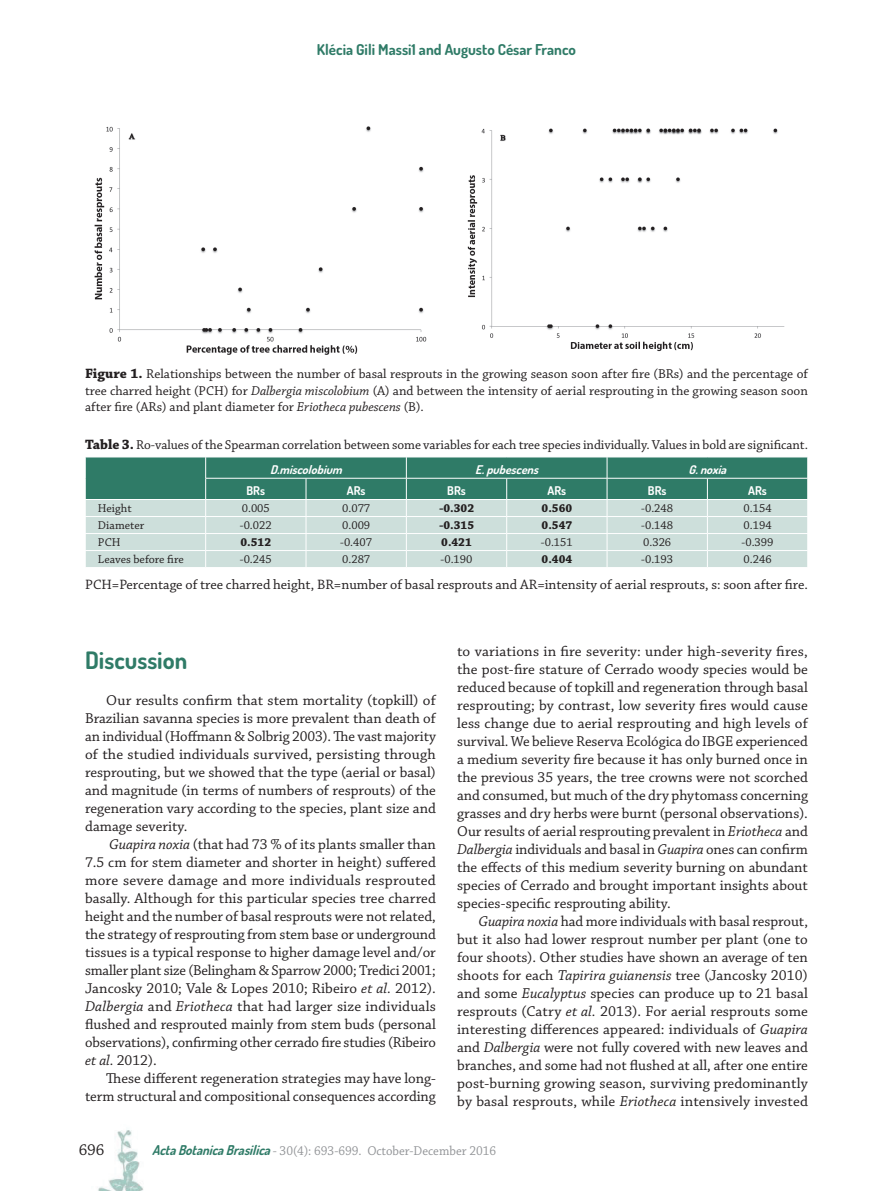
<style>
.page{position:relative;width:893px;height:1191px;background:#fff}
.page>*{position:absolute;margin:0;border:0;box-sizing:border-box;transform-origin:0 0}
.t1{font:700 24px "Dosis";color:#2f7b67}
.t2{font:16.5px "Chaparral Pro";color:#231f20}
.t3{font:15px/18px "Chaparral Pro";color:#231f20;text-align:justify}
.t4{font:700 15px "Dosis";color:#2f7b67}
.t5{font:14.25px "Chaparral Pro";color:#231f20}
.t6{font:13.5px/16.2px "Chaparral Pro";letter-spacing:-.005em;color:#231f20;text-align:justify}
.t7{font:13.5px "Chaparral Pro";color:#939598;scale:.95 1}
.t8{font:12px "Chaparral Pro";color:#231f20}
.t9{font:700 12px "Chaparral Pro";color:#231f20}
.t10{font:italic 700 12px "Dosis";color:#fff}
.t11{font:700 12px "Dosis";color:#fff}
.s1{font-weight:700;font-size:14.25px}
.s2{font-style:italic}
.s3{font-family:"Dosis";font-weight:700;font-style:italic;color:#2f7b67}
</style>
<div class="page">
<img style="left:98px;top:1130px;width:45px;height:61px">
<img style="left:94px;top:126px;width:333px;height:229px">
<svg style="left:85px;top:457px;width:723px;height:110px;background:#95bcb2"></svg>
<img style="left:467px;top:128px;width:318px;height:224px">
<p class="t4" style="left:317px;top:40px;width:261px">Klécia Gili Massi1 and Augusto César Franco</p>
<p class="t6" style="left:85px;top:367px;width:724px"><span class="s1">Figure 1.</span> Relationships between the number of basal resprouts in the growing season soon after fire (BRs) and the percentage of tree charred height (PCH) for <span class="s2">Dalbergia miscolobium</span> (A) and between the intensity of aerial resprouting in the growing season soon after fire (ARs) and plant diameter for <span class="s2">Eriotheca pubescens</span> (B).</p>
<p class="t6" style="left:85px;top:437px;width:724px"><span class="s1">Table 3.</span> Ro-values of the Spearman correlation between some variables for each tree species individually. Values in bold are significant.</p>
<p class="t10" style="left:270px;top:461px;width:77px">D.miscolobium</p>
<p class="t10" style="left:475px;top:461px;width:68px">E.pubescens</p>
<p class="t10" style="left:689px;top:461px;width:43px">G.noxia</p>
<p class="t11" style="left:247px;top:483px;width:20px">BRs</p>
<p class="t11" style="left:347px;top:483px;width:20px">ARs</p>
<p class="t11" style="left:447px;top:483px;width:20px">BRs</p>
<p class="t11" style="left:547px;top:483px;width:20px">ARs</p>
<p class="t11" style="left:648px;top:483px;width:20px">BRs</p>
<p class="t11" style="left:748px;top:483px;width:20px">ARs</p>
<p class="t8" style="left:98px;top:502px;width:35px">Height</p>
<p class="t8" style="left:242px;top:502px;width:30px">0.005</p>
<p class="t8" style="left:342px;top:502px;width:30px">0.077</p>
<p class="t9" style="left:439px;top:501px;width:37px">-0.302</p>
<p class="t9" style="left:542px;top:501px;width:32px">0.560</p>
<p class="t8" style="left:641px;top:502px;width:33px">-0.248</p>
<p class="t8" style="left:743px;top:502px;width:30px">0.154</p>
<p class="t8" style="left:98px;top:519px;width:48px">Diameter</p>
<p class="t8" style="left:240px;top:519px;width:33px">-0.022</p>
<p class="t8" style="left:342px;top:519px;width:30px">0.009</p>
<p class="t9" style="left:439px;top:518px;width:37px">-0.315</p>
<p class="t9" style="left:542px;top:518px;width:32px">0.547</p>
<p class="t8" style="left:641px;top:519px;width:33px">-0.148</p>
<p class="t8" style="left:743px;top:519px;width:30px">0.194</p>
<p class="t8" style="left:98px;top:536px;width:24px">PCH</p>
<p class="t9" style="left:241px;top:535px;width:32px">0.512</p>
<p class="t8" style="left:340px;top:536px;width:33px">-0.407</p>
<p class="t9" style="left:441px;top:535px;width:32px">0.421</p>
<p class="t8" style="left:541px;top:536px;width:33px">-0.151</p>
<p class="t8" style="left:643px;top:536px;width:30px">0.326</p>
<p class="t8" style="left:742px;top:536px;width:33px">-0.399</p>
<p class="t8" style="left:98px;top:553px;width:87px">Leaves before fire</p>
<p class="t8" style="left:240px;top:553px;width:33px">-0.245</p>
<p class="t8" style="left:342px;top:553px;width:30px">0.287</p>
<p class="t8" style="left:441px;top:553px;width:33px">-0.190</p>
<p class="t9" style="left:542px;top:552px;width:32px">0.404</p>
<p class="t8" style="left:641px;top:553px;width:33px">-0.193</p>
<p class="t8" style="left:743px;top:553px;width:30px">0.246</p>
<p class="t5" style="left:85px;top:577px;width:724px">PCH=Percentage of tree charred height, BR=number of basal resprouts and AR=intensity of aerial resprouts, s: soon after fire.</p>
<h1 class="t1" style="left:85px;top:645px;width:104px">Discussion</h1>
<p class="t3" style="left:85px;top:692px;width:352px;text-indent:21px">Our results confirm that stem mortality (topkill) of Brazilian savanna species is more prevalent than death of an individual (Hoffmann &amp; Solbrig 2003). The vast majority of the studied individuals survived, persisting through resprouting, but we showed that the type (aerial or basal) and magnitude (in terms of numbers of resprouts) of the regeneration vary according to the species, plant size and damage severity.</p>
<p class="t3" style="left:85px;top:836px;width:352px;text-indent:24px"><span class="s2">Guapira noxia</span> (that had 73 % of its plants smaller than 7.5 cm for stem diameter and shorter in height) suffered more severe damage and more individuals resprouted basally. Although for this particular species tree charred height and the number of basal resprouts were not related, the strategy of resprouting from stem base or underground tissues is a typical response to higher damage level and/or smaller plant size (Belingham &amp; Sparrow 2000; Tredici 2001; Jancosky 2010; Vale &amp; Lopes 2010; Ribeiro <span class="s2">et al.</span> 2012).<br><span class="s2">Dalbergia</span> and <span class="s2">Eriotheca</span> that had larger size individuals flushed and resprouted mainly from stem buds (personal observations), confirming other cerrado fire studies (Ribeiro <span class="s2">et al.</span> 2012).</p>
<p class="t3" style="left:85px;top:1070px;width:352px;text-align:right">These different regeneration strategies may have long&shy;term structural and compositional consequences according</p>
<p class="t3" style="left:457px;top:642px;width:352px">to variations in fire severity: under high-severity fires, the post-fire stature of Cerrado woody species would be reduced because of topkill and regeneration through basal resprouting; by contrast, low severity fires would cause less change due to aerial resprouting and high levels of survival. We believe Reserva Ecológica do IBGE experienced a medium severity fire because it has only burned once in the previous 35 years, the tree crowns were not scorched and consumed, but much of the dry phytomass concerning grasses and dry herbs were burnt (personal observations).<br>Our results of aerial resprouting prevalent in <span class="s2">Eriotheca</span> and <span class="s2">Dalbergia</span> individuals and basal in <span class="s2">Guapira</span> ones can confirm the effects of this medium severity burning on abundant species of Cerrado and brought important insights about species-specific resprouting ability.</p>
<p class="t3" style="left:457px;top:912px;width:352px;text-indent:21px"><span class="s2">Guapira noxia</span> had more individuals with basal resprout, but it also had lower resprout number per plant (one to four shoots). Other studies have shown an average of ten shoots for each <span class="s2">Tapirira guianensis</span> tree (Jancosky 2010) and some <span class="s2">Eucalyptus</span> species can produce up to 21 basal resprouts (Catry <span class="s2">et al.</span> 2013). For aerial resprouts some interesting differences appeared: individuals of <span class="s2">Guapira </span>and <span class="s2">Dalbergia</span> were not fully covered with new leaves and branches, and some had not flushed at all, after one entire post-burning growing season, surviving predominantly by basal resprouts, while <span class="s2">Eriotheca</span> intensively invested</p>
<p class="t2" style="left:79px;top:1141px;width:27px">696</p>
<p class="t7" style="left:152px;top:1143px;width:364px"><span class="s3">ActaBotanicaBrasilica</span>- 30(4): 693-699. October-December 2016</p>
</div>
